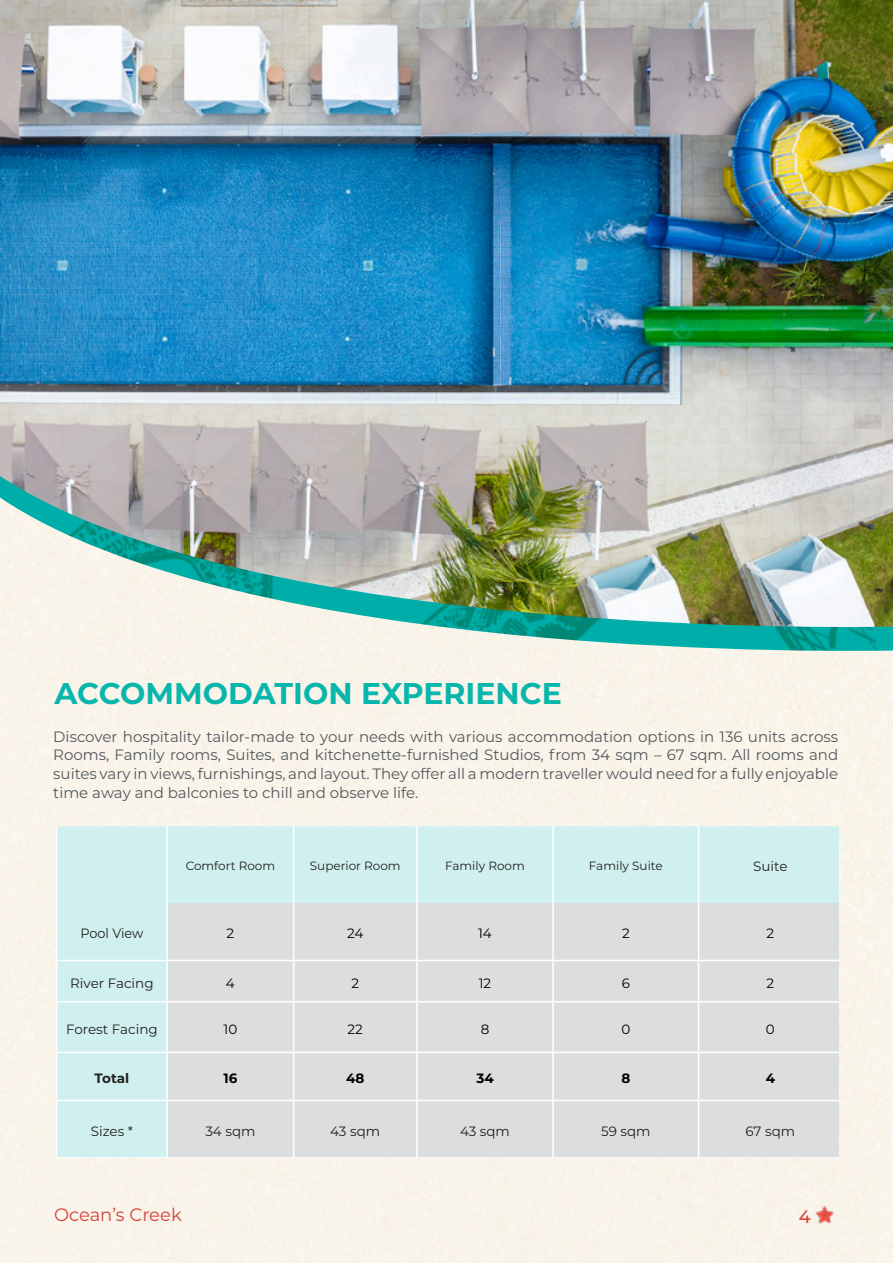
<style>
.page{position:relative;width:893px;height:1263px;background:#fff}
.page>*{position:absolute;margin:0;border:0;box-sizing:border-box;transform-origin:0 0}
.t1{font:700 30px "Montserrat";color:#09b6ac}
.t2{font:18px "Montserrat";color:#d74238}
.t3{font:500 18px "Montserrat";color:#d74238}
.t4{font:15px/18.8px "Montserrat";color:#51585d;text-align:justify}
.t5{font:13.5px "Montserrat";color:#231f20}
.t6{font:13.5px "Montserrat";color:#000}
.t7{font:13.5px "Montserrat";color:#231f20;scale:.95 1}
.t8{font:700 13.5px "Montserrat";color:#000}
.t9{font:700 13.5px "Montserrat";color:#231f20}
.t10{font:12px "Montserrat";color:#231f20}
</style>
<div class="page">
<img style="left:814px;top:1205px;width:20px;height:20px">
<div style="left:58px;top:827px;width:781px;height:330px;background:#cff0ee"></div>
<div style="left:168px;top:903px;width:671px;height:254px;background:#dcddde"></div>
<hr style="left:57px;top:960px;width:110px;height:1px;background:#fff">
<hr style="left:167px;top:960px;width:127px;height:1px;background:#fff">
<hr style="left:294px;top:960px;width:123px;height:1px;background:#fff">
<hr style="left:417px;top:960px;width:136px;height:1px;background:#fff">
<hr style="left:553px;top:960px;width:146px;height:1px;background:#fff">
<hr style="left:699px;top:960px;width:140px;height:1px;background:#fff">
<hr style="left:57px;top:1001px;width:110px;height:1px;background:#fff">
<hr style="left:167px;top:1001px;width:127px;height:1px;background:#fff">
<hr style="left:294px;top:1001px;width:123px;height:1px;background:#fff">
<hr style="left:417px;top:1001px;width:136px;height:1px;background:#fff">
<hr style="left:553px;top:1001px;width:146px;height:1px;background:#fff">
<hr style="left:699px;top:1001px;width:140px;height:1px;background:#fff">
<hr style="left:57px;top:1052px;width:110px;height:1px;background:#fff">
<hr style="left:167px;top:1052px;width:127px;height:1px;background:#fff">
<hr style="left:294px;top:1052px;width:123px;height:1px;background:#fff">
<hr style="left:417px;top:1052px;width:136px;height:1px;background:#fff">
<hr style="left:553px;top:1052px;width:146px;height:1px;background:#fff">
<hr style="left:699px;top:1052px;width:140px;height:1px;background:#fff">
<hr style="left:57px;top:1100px;width:110px;height:1px;background:#fff">
<hr style="left:167px;top:1100px;width:127px;height:1px;background:#fff">
<hr style="left:294px;top:1100px;width:123px;height:1px;background:#fff">
<hr style="left:417px;top:1100px;width:136px;height:1px;background:#fff">
<hr style="left:553px;top:1100px;width:146px;height:1px;background:#fff">
<hr style="left:699px;top:1100px;width:140px;height:1px;background:#fff">
<hr style="left:167px;top:826px;width:1px;height:77px;background:#fff">
<hr style="left:293px;top:826px;width:1px;height:77px;background:#fff">
<hr style="left:416px;top:826px;width:2px;height:77px;background:#fff">
<hr style="left:552px;top:826px;width:2px;height:77px;background:#fff">
<hr style="left:698px;top:826px;width:1px;height:77px;background:#fff">
<hr style="left:167px;top:903px;width:1px;height:57px;background:#fff">
<hr style="left:293px;top:903px;width:1px;height:57px;background:#fff">
<hr style="left:416px;top:903px;width:2px;height:57px;background:#fff">
<hr style="left:552px;top:903px;width:2px;height:57px;background:#fff">
<hr style="left:698px;top:903px;width:1px;height:57px;background:#fff">
<hr style="left:167px;top:961px;width:1px;height:40px;background:#fff">
<hr style="left:293px;top:961px;width:1px;height:40px;background:#fff">
<hr style="left:416px;top:961px;width:2px;height:40px;background:#fff">
<hr style="left:552px;top:961px;width:2px;height:40px;background:#fff">
<hr style="left:698px;top:961px;width:1px;height:40px;background:#fff">
<hr style="left:167px;top:1002px;width:1px;height:50px;background:#fff">
<hr style="left:293px;top:1002px;width:1px;height:50px;background:#fff">
<hr style="left:416px;top:1002px;width:2px;height:50px;background:#fff">
<hr style="left:552px;top:1002px;width:2px;height:50px;background:#fff">
<hr style="left:698px;top:1002px;width:1px;height:50px;background:#fff">
<hr style="left:167px;top:1053px;width:1px;height:47px;background:#fff">
<hr style="left:293px;top:1053px;width:1px;height:47px;background:#fff">
<hr style="left:416px;top:1053px;width:2px;height:47px;background:#fff">
<hr style="left:552px;top:1053px;width:2px;height:47px;background:#fff">
<hr style="left:698px;top:1053px;width:1px;height:47px;background:#fff">
<hr style="left:167px;top:1101px;width:1px;height:56px;background:#fff">
<hr style="left:293px;top:1101px;width:1px;height:56px;background:#fff">
<hr style="left:416px;top:1101px;width:2px;height:56px;background:#fff">
<hr style="left:552px;top:1101px;width:2px;height:56px;background:#fff">
<hr style="left:698px;top:1101px;width:1px;height:56px;background:#fff">
<img style="left:0;top:629px;width:893px;height:23px">
<img style="left:0;top:0;width:893px;height:629px">
<p class="t1" style="left:55px;top:672px;width:509px">ACCOMMODATION EXPERIENCE</p>
<p class="t4" style="left:53px;top:726px;width:786px">Discover hospitality tailor-made to your needs with various accommodation options in 136 units across Rooms, Family rooms, Suites, and kitchenette-furnished Studios, from 34 sqm – 67 sqm. All rooms and suites vary in views, furnishings, and layout. They offer all a modern traveller would need for a fully enjoyable time away and balconies to chill and observe life.</p>
<p class="t10" style="left:186px;top:857px;width:91px">Comfort Room</p>
<p class="t10" style="left:310px;top:857px;width:92px">Superior Room</p>
<p class="t10" style="left:445px;top:857px;width:81px">Family Room</p>
<p class="t10" style="left:589px;top:857px;width:75px">Family Suite</p>
<p class="t5" style="left:753px;top:857px;width:36px">Suite</p>
<p class="t7" style="left:80px;top:924px;width:68px">Pool View</p>
<p class="t6" style="left:227px;top:924px;width:9px">2</p>
<p class="t6" style="left:347px;top:924px;width:18px">24</p>
<p class="t6" style="left:478px;top:924px;width:15px">14</p>
<p class="t6" style="left:622px;top:924px;width:9px">2</p>
<p class="t6" style="left:766px;top:924px;width:9px">2</p>
<p class="t5" style="left:70px;top:973px;width:85px">River Facing</p>
<p class="t6" style="left:226px;top:973px;width:10px">4</p>
<p class="t6" style="left:351px;top:973px;width:9px">2</p>
<p class="t6" style="left:479px;top:973px;width:14px">12</p>
<p class="t6" style="left:622px;top:973px;width:10px">6</p>
<p class="t6" style="left:766px;top:973px;width:9px">2</p>
<p class="t5" style="left:66px;top:1019px;width:93px">Forest Facing</p>
<p class="t6" style="left:224px;top:1019px;width:15px">10</p>
<p class="t6" style="left:348px;top:1019px;width:17px">22</p>
<p class="t6" style="left:481px;top:1019px;width:10px">8</p>
<p class="t6" style="left:621px;top:1019px;width:10px">0</p>
<p class="t6" style="left:766px;top:1019px;width:10px">0</p>
<p class="t9" style="left:95px;top:1068px;width:36px">Total</p>
<p class="t8" style="left:223px;top:1068px;width:15px">16</p>
<p class="t8" style="left:346px;top:1068px;width:20px">48</p>
<p class="t8" style="left:476px;top:1068px;width:19px">34</p>
<p class="t8" style="left:621px;top:1068px;width:10px">8</p>
<p class="t8" style="left:766px;top:1068px;width:11px">4</p>
<p class="t5" style="left:91px;top:1122px;width:44px">Sizes *</p>
<p class="t5" style="left:205px;top:1122px;width:52px">34 sqm</p>
<p class="t5" style="left:330px;top:1122px;width:51px">43 sqm</p>
<p class="t5" style="left:460px;top:1122px;width:51px">43 sqm</p>
<p class="t5" style="left:601px;top:1122px;width:51px">59 sqm</p>
<p class="t5" style="left:745px;top:1122px;width:51px">67 sqm</p>
<p class="t2" style="left:54px;top:1202px;width:129px">Ocean’s Creek</p>
<p class="t3" style="left:799px;top:1204px;width:14px">4</p>
</div>
